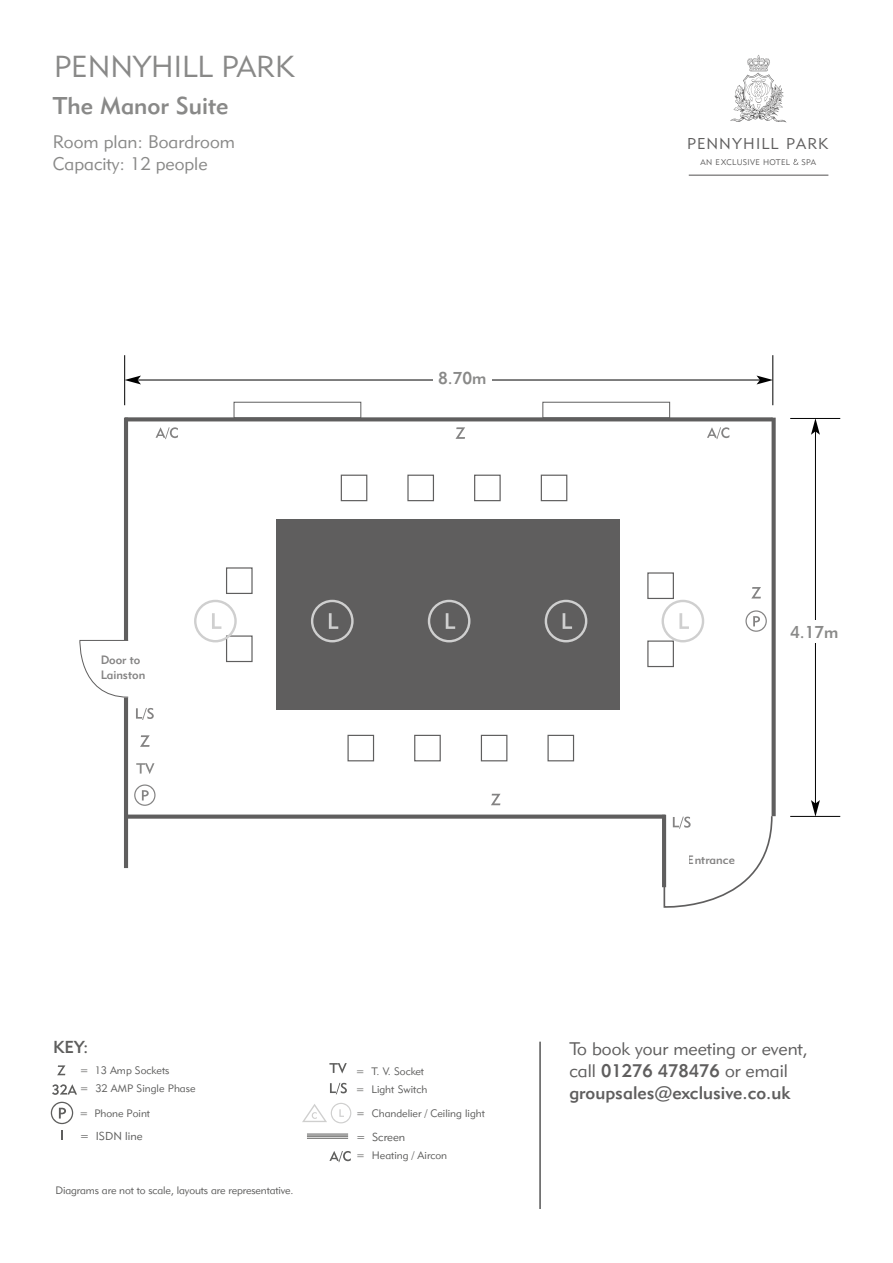
<style>
.page{position:relative;width:893px;height:1263px;background:#fff}
.page>*{position:absolute;margin:0;border:0;box-sizing:border-box;transform-origin:0 0}
.t1{font:30px "Geometric 415 BT Lite A";color:#898988}
.t2{font:24px "Geometric 415 BT Medium A";color:#898988}
.t3{font:18px/21.6px "Geometric 415 BT Lite A";color:#5f5e5e}
.t4{font:18px/21.6px "Geometric 415 BT Lite A";color:#898988}
.t5{font:18px "Geometric 415 BT Medium A";color:#5f5e5e}
.t6{font:17.1px "Geometric 415 BT Medium A";color:#5e5e5d}
.t7{font:16.95px "Geometric 415 BT Medium A";color:#898988}
.t8{font:15.6px "Geometric 415 BT Lite A";letter-spacing:.07em;color:#5f5e5e}
.t9{font:12px/14.4px "Geometric 415 BT Medium A";color:#5f5e5e}
.t10{font:11.4px "Geometric 415 BT Lite A";color:#5e5e5d}
.t11{font:10.65px "Geometric 415 BT Lite A";color:#5e5e5d}
.t12{font:8.1px "Geometric 415 BT Lite A";letter-spacing:.035em;color:#5f5e5e}
.s1{font-family:"Geometric 415 BT Medium A"}
</style>
<div class="page">
<svg style="left:330px;top:1083px;width:17px;height:11px"></svg>
<svg style="left:329px;top:1063px;width:18px;height:10px"></svg>
<svg style="left:57px;top:1065px;width:8px;height:10px"></svg>
<svg style="left:61px;top:1130px;width:2px;height:10px"></svg>
<hr style="left:307px;top:1135px;width:41px;height:2px;background:#5e5e5d">
<hr style="left:307px;top:1134px;width:41px;height:1px;background:#5e5e5d">
<hr style="left:307px;top:1138px;width:41px;height:1px;background:#5e5e5d">
<svg style="left:52px;top:1084px;width:25px;height:11px"></svg>
<svg style="left:51px;top:1102px;width:22px;height:22px"></svg>
<svg style="left:329px;top:1151px;width:22px;height:11px"></svg>
<svg style="left:302px;top:1103px;width:49px;height:20px"></svg>
<hr style="left:689px;top:175px;width:139px;height:1px;background:#5f5e5e">
<svg style="left:730px;top:55px;width:57px;height:68px"></svg>
<svg style="left:793px;top:159px;width:6px;height:6px"></svg>
<hr style="left:540px;top:1042px;width:1px;height:167px;background:#000">
<svg style="left:156px;top:427px;width:22px;height:12px"></svg>
<svg style="left:707px;top:427px;width:22px;height:12px"></svg>
<svg style="left:136px;top:763px;width:18px;height:11px"></svg>
<svg style="left:134px;top:784px;width:22px;height:22px"></svg>
<svg style="left:745px;top:610px;width:22px;height:22px"></svg>
<svg style="left:136px;top:708px;width:18px;height:12px"></svg>
<svg style="left:455px;top:427px;width:10px;height:12px"></svg>
<svg style="left:491px;top:794px;width:10px;height:11px"></svg>
<svg style="left:751px;top:587px;width:10px;height:11px"></svg>
<svg style="left:140px;top:735px;width:10px;height:12px"></svg>
<div style="left:127px;top:814px;width:538px;height:5px;background:#5f5e5e"></div>
<hr style="left:125px;top:417px;width:648px;height:4px;background:#5f5e5e">
<hr style="left:662px;top:815px;width:4px;height:72px;background:#5f5e5e">
<svg style="left:772px;top:418px;width:4px;height:398px;fill:#5f5e5e"></svg>
<hr style="left:124px;top:418px;width:4px;height:222px;background:#5f5e5e">
<hr style="left:124px;top:698px;width:4px;height:170px;background:#5f5e5e">
<svg style="left:811px;top:419px;width:9px;height:397px"></svg>
<hr style="left:135px;top:380px;width:627px;height:1px;background:#000">
<svg style="left:125px;top:376px;width:16px;height:8px"></svg>
<svg style="left:756px;top:376px;width:17px;height:8px"></svg>
<svg style="left:233px;top:401px;width:437px;height:17px"></svg>
<div style="left:433px;top:367px;width:58px;height:22px;background:#fff"></div>
<div style="left:789px;top:620px;width:50px;height:23px;background:#fff"></div>
<svg style="left:79px;top:639px;width:50px;height:59px"></svg>
<svg style="left:663px;top:814px;width:110px;height:94px"></svg>
<hr style="left:124px;top:355px;width:1px;height:50px;background:#000">
<hr style="left:773px;top:355px;width:1px;height:50px;background:#000">
<hr style="left:790px;top:418px;width:50px;height:1px;background:#000">
<hr style="left:790px;top:816px;width:50px;height:1px;background:#000">
<div style="left:276px;top:520px;width:344px;height:190px;background:#5f5e5e"></div>
<div style="left:341px;top:475px;width:26px;height:26px;background:#fff;border:1px solid #5f5e5e"></div>
<div style="left:347px;top:735px;width:27px;height:26px;background:#fff;border:1px solid #5f5e5e"></div>
<div style="left:226px;top:567px;width:27px;height:27px;background:#fff;border:1px solid #5f5e5e"></div>
<div style="left:226px;top:635px;width:27px;height:27px;background:#fff;border:1px solid #5f5e5e"></div>
<div style="left:474px;top:475px;width:27px;height:26px;background:#fff;border:1px solid #5f5e5e"></div>
<div style="left:481px;top:735px;width:26px;height:26px;background:#fff;border:1px solid #5f5e5e"></div>
<div style="left:407px;top:475px;width:27px;height:26px;background:#fff;border:1px solid #5f5e5e"></div>
<div style="left:414px;top:735px;width:27px;height:26px;background:#fff;border:1px solid #5f5e5e"></div>
<div style="left:541px;top:475px;width:26px;height:26px;background:#fff;border:1px solid #5f5e5e"></div>
<div style="left:547px;top:735px;width:27px;height:26px;background:#fff;border:1px solid #5f5e5e"></div>
<div style="left:647px;top:572px;width:27px;height:27px;background:#fff;border:1px solid #5f5e5e"></div>
<div style="left:647px;top:640px;width:27px;height:27px;background:#fff;border:1px solid #5f5e5e"></div>
<svg style="left:545px;top:600px;width:42px;height:42px"></svg>
<svg style="left:311px;top:600px;width:43px;height:42px"></svg>
<svg style="left:194px;top:600px;width:43px;height:42px"></svg>
<svg style="left:662px;top:600px;width:42px;height:42px"></svg>
<svg style="left:428px;top:600px;width:42px;height:42px"></svg>
<h1 class="t1" style="left:54px;top:48px;width:242px">PENNYHILL PARK</h1>
<h2 class="t2" style="left:53px;top:91px;width:177px">The Manor Suite</h2>
<h3 class="t4" style="left:53px;top:131px;width:184px">Room plan: Boardroom<br>Capacity: 12 people</h3>
<h3 class="t7" style="left:438px;top:368px;width:50px">8.70m</h3>
<h3 class="t8" style="left:687px;top:134px;width:142px">PENNYHILL PARK</h3>
<p class="t12" style="left:700px;top:157px;width:91px">AN EXCLUSIVE HOTEL</p>
<p class="t12" style="left:801px;top:157px;width:16px">SPA</p>
<p class="t9" style="left:100px;top:653px;width:46px">Door to<br>Lainston</p>
<h3 class="t6" style="left:53px;top:1037px;width:37px">KEY:</h3>
<p class="t11" style="left:80px;top:1064px;width:91px">= 13 Amp Sockets</p>
<p class="t11" style="left:80px;top:1082px;width:117px">= 32 AMP Single Phase</p>
<p class="t11" style="left:79px;top:1106px;width:72px">= Phone Point</p>
<p class="t11" style="left:356px;top:1064px;width:70px">= T. V. Socket</p>
<p class="t11" style="left:356px;top:1083px;width:73px">= Light Switch</p>
<p class="t11" style="left:356px;top:1106px;width:130px">= Chandelier / Ceiling light</p>
<p class="t10" style="left:80px;top:1129px;width:64px">= ISDN line</p>
<p class="t10" style="left:356px;top:1130px;width:51px">= Screen</p>
<p class="t11" style="left:56px;top:1184px;width:240px">Diagrams are not to scale, layouts are representative.</p>
<p class="t11" style="left:356px;top:1148px;width:92px">= Heating / Aircon</p>
<h3 class="t7" style="left:790px;top:622px;width:50px">4.17m</h3>
<p class="t9" style="left:688px;top:852px;width:48px">Entrance</p>
<h3 class="t3" style="left:569px;top:1038px;width:240px">To book your meeting or event, call <span class="s1">01276 478476</span> or email</h3>
<h3 class="t5" style="left:569px;top:1081px;width:222px">groupsales@exclusive.co.uk</h3>
</div>
